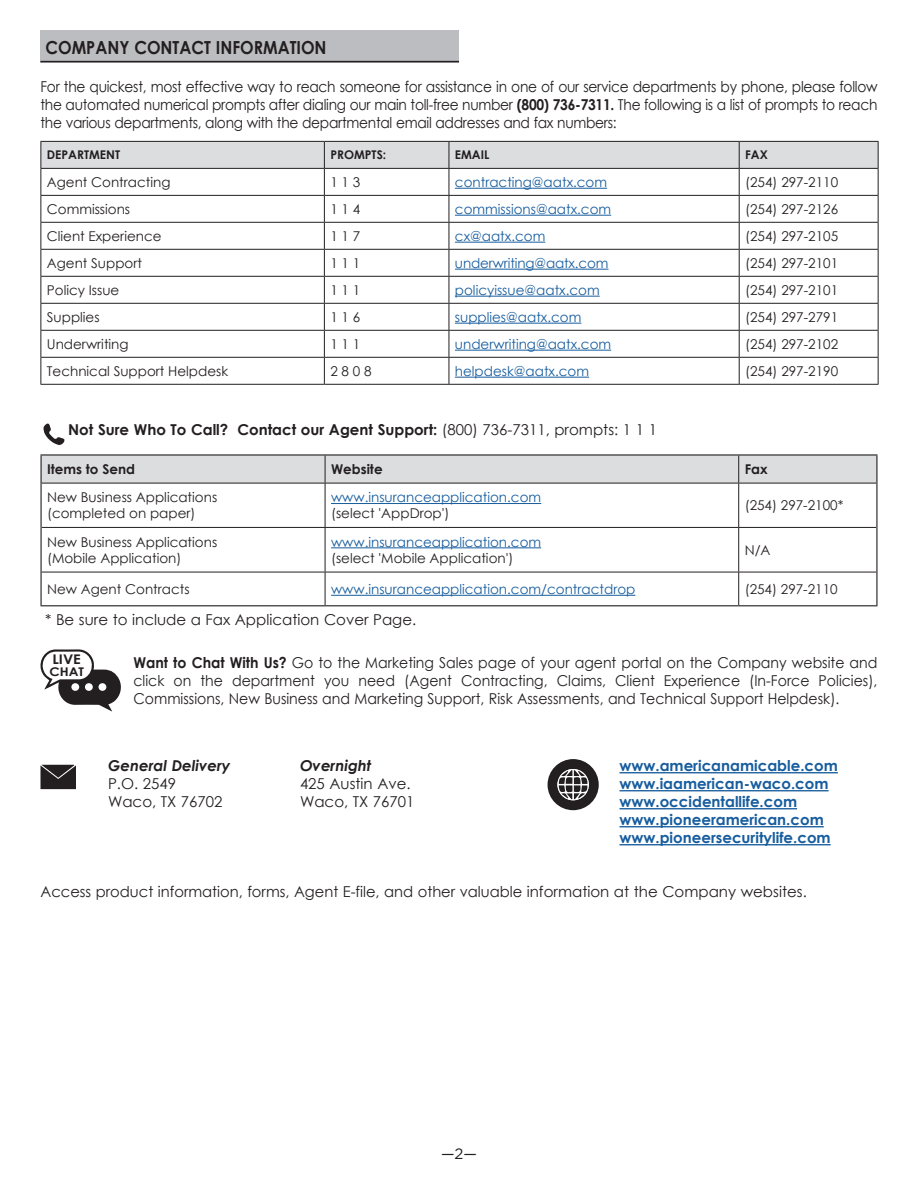
<style>
.page{position:relative;width:918px;height:1188px;background:#fff}
.page>*{position:absolute;margin:0;border:0;box-sizing:border-box;transform-origin:0 0}
.t1{font:700 18px "Century Gothic";color:#231f20;scale:.9 1}
.t2{font:15px/18px "Century Gothic";color:#231f20;text-align:justify;scale:.92 1}
.t3{font:15px/18px "Century Gothic";color:#231f20;text-align:justify;scale:.94 1}
.t4{font:15px "Century Gothic";color:#231f20}
.t5{font:700 15px "Century Gothic";color:#175d9e}
.t6{font:700 15px "Century Gothic";color:#231f20}
.t7{font:italic 700 15px "Century Gothic";color:#231f20}
.t8{font:15px "Gotham";color:#231f20}
.t9{font:13.5px "Century Gothic";color:#231f20}
.t10{font:13.5px/16.2px "Century Gothic";color:#175d9e}
.t11{font:700 13.5px "Century Gothic";color:#231f20}
.t12{font:700 13.35px "Century Gothic";color:#231f20;scale:1.1 1}
.t13{font:700 12px "Century Gothic";color:#231f20}
.t14{font:700 12px "Century Gothic";color:#231f20;scale:1.1 1}
.s1{font-weight:700}
.s2{font-weight:400}
.s3{color:#231f20}
</style>
<div class="page">
<div style="left:40px;top:30px;width:419px;height:32px;background:#bcbdc0"></div>
<hr style="left:40px;top:61px;width:419px;height:1px;background:#231f20">
<hr style="left:620px;top:772px;width:218px;height:1px;background:#175d9e">
<hr style="left:620px;top:790px;width:209px;height:1px;background:#175d9e">
<hr style="left:620px;top:808px;width:177px;height:1px;background:#175d9e">
<hr style="left:620px;top:826px;width:204px;height:1px;background:#175d9e">
<hr style="left:620px;top:844px;width:211px;height:1px;background:#175d9e">
<hr style="left:40px;top:384px;width:284px;height:1px;background:#231f20">
<hr style="left:324px;top:384px;width:125px;height:1px;background:#231f20">
<hr style="left:449px;top:384px;width:290px;height:1px;background:#231f20">
<hr style="left:739px;top:384px;width:140px;height:1px;background:#231f20">
<svg style="left:40px;top:141px;width:839px;height:243px"></svg>
<hr style="left:455px;top:188px;width:152px;height:1px;background:#175d9e">
<hr style="left:455px;top:215px;width:156px;height:1px;background:#175d9e">
<hr style="left:455px;top:242px;width:90px;height:1px;background:#175d9e">
<hr style="left:455px;top:269px;width:154px;height:1px;background:#175d9e">
<hr style="left:455px;top:296px;width:145px;height:1px;background:#175d9e">
<hr style="left:455px;top:323px;width:126px;height:1px;background:#175d9e">
<hr style="left:455px;top:350px;width:156px;height:1px;background:#175d9e">
<hr style="left:455px;top:377px;width:134px;height:1px;background:#175d9e">
<hr style="left:40px;top:454px;width:285px;height:2px;background:#231f20">
<hr style="left:40px;top:456px;width:2px;height:27px;background:#231f20">
<hr style="left:325px;top:454px;width:414px;height:2px;background:#231f20">
<hr style="left:739px;top:454px;width:139px;height:2px;background:#231f20">
<hr style="left:876px;top:456px;width:2px;height:27px;background:#231f20">
<hr style="left:40px;top:483px;width:2px;height:44px;background:#231f20">
<hr style="left:876px;top:483px;width:2px;height:44px;background:#231f20">
<hr style="left:40px;top:527px;width:2px;height:45px;background:#231f20">
<hr style="left:876px;top:527px;width:2px;height:45px;background:#231f20">
<hr style="left:40px;top:572px;width:2px;height:33px;background:#231f20">
<hr style="left:876px;top:572px;width:2px;height:33px;background:#231f20">
<hr style="left:40px;top:605px;width:285px;height:1px;background:#231f20">
<hr style="left:325px;top:605px;width:414px;height:1px;background:#231f20">
<hr style="left:739px;top:605px;width:139px;height:1px;background:#231f20">
<svg style="left:41px;top:455px;width:836px;height:28px;background:#d5d5d7"></svg>
<hr style="left:42px;top:483px;width:283px;height:1px;background:#231f20">
<hr style="left:325px;top:483px;width:414px;height:1px;background:#231f20">
<hr style="left:325px;top:483px;width:1px;height:44px;background:#231f20">
<hr style="left:739px;top:483px;width:137px;height:1px;background:#231f20">
<hr style="left:738px;top:483px;width:1px;height:44px;background:#231f20">
<hr style="left:42px;top:527px;width:283px;height:1px;background:#231f20">
<hr style="left:325px;top:527px;width:414px;height:1px;background:#231f20">
<hr style="left:325px;top:528px;width:1px;height:44px;background:#231f20">
<hr style="left:739px;top:527px;width:137px;height:1px;background:#231f20">
<hr style="left:738px;top:528px;width:1px;height:44px;background:#231f20">
<hr style="left:42px;top:572px;width:283px;height:1px;background:#231f20">
<hr style="left:325px;top:572px;width:414px;height:1px;background:#231f20">
<hr style="left:325px;top:572px;width:1px;height:33px;background:#231f20">
<hr style="left:739px;top:572px;width:137px;height:1px;background:#231f20">
<hr style="left:738px;top:572px;width:1px;height:33px;background:#231f20">
<hr style="left:331px;top:503px;width:210px;height:1px;background:#175d9e">
<hr style="left:331px;top:547px;width:210px;height:1px;background:#175d9e">
<hr style="left:331px;top:595px;width:304px;height:1px;background:#175d9e">
<svg style="left:40px;top:649px;width:81px;height:62px"></svg>
<svg style="left:548px;top:759px;width:51px;height:51px"></svg>
<svg style="left:40px;top:765px;width:36px;height:24px"></svg>
<svg style="left:43px;top:423px;width:22px;height:22px"></svg>
<p class="t1" style="left:45px;top:34px;width:314px">COMPANY CONTACT INFORMATION</p>
<p class="t2" style="left:40px;top:78px;width:911px">For the quickest, most effective way to reach someone for assistance in one of our service departments by phone, please follow the automated numerical prompts after dialing our main toll-free number <span class="s1">(800) 736-7311.</span> The following is a list of prompts to reach the various departments, along with the departmental email addresses and fax numbers:</p>
<p class="t13" style="left:47px;top:146px;width:75px">DEPARTMENT</p>
<p class="t13" style="left:330px;top:146px;width:57px">PROMPTS:</p>
<p class="t13" style="left:455px;top:146px;width:36px">EMAIL</p>
<p class="t13" style="left:745px;top:146px;width:24px">FAX</p>
<p class="t9" style="left:47px;top:173px;width:125px">Agent Contracting</p>
<p class="t9" style="left:330px;top:173px;width:31px">1 1 3</p>
<p class="t10" style="left:455px;top:174px;width:154px">contracting@aatx.com</p>
<p class="t9" style="left:745px;top:173px;width:94px">(254) 297-2110</p>
<p class="t9" style="left:47px;top:200px;width:85px">Commissions</p>
<p class="t9" style="left:330px;top:200px;width:31px">1 1 4</p>
<p class="t10" style="left:455px;top:201px;width:158px">commissions@aatx.com</p>
<p class="t9" style="left:745px;top:200px;width:94px">(254) 297-2126</p>
<p class="t9" style="left:47px;top:227px;width:116px">Client Experience</p>
<p class="t9" style="left:330px;top:227px;width:31px">1 1 7</p>
<p class="t10" style="left:455px;top:228px;width:92px">cx@aatx.com</p>
<p class="t9" style="left:745px;top:227px;width:94px">(254) 297-2105</p>
<p class="t9" style="left:47px;top:254px;width:97px">Agent Support</p>
<p class="t9" style="left:330px;top:254px;width:31px">1 1 1</p>
<p class="t10" style="left:455px;top:255px;width:155px">underwriting@aatx.com</p>
<p class="t9" style="left:745px;top:254px;width:94px">(254) 297-2101</p>
<p class="t9" style="left:47px;top:281px;width:74px">Policy Issue</p>
<p class="t9" style="left:330px;top:281px;width:31px">1 1 1</p>
<p class="t10" style="left:455px;top:282px;width:146px">policyissue@aatx.com</p>
<p class="t9" style="left:745px;top:281px;width:94px">(254) 297-2101</p>
<p class="t9" style="left:47px;top:308px;width:54px">Supplies</p>
<p class="t9" style="left:330px;top:308px;width:31px">1 1 6</p>
<p class="t10" style="left:455px;top:309px;width:128px">supplies@aatx.com</p>
<p class="t9" style="left:745px;top:308px;width:94px">(254) 297-2791</p>
<p class="t9" style="left:47px;top:335px;width:83px">Underwriting</p>
<p class="t9" style="left:330px;top:335px;width:31px">1 1 1</p>
<p class="t10" style="left:455px;top:336px;width:158px">underwriting@aatx.com</p>
<p class="t9" style="left:745px;top:335px;width:94px">(254) 297-2102</p>
<p class="t9" style="left:47px;top:362px;width:183px">Technical Support Helpdesk</p>
<p class="t9" style="left:330px;top:362px;width:43px">2 8 0 8</p>
<p class="t10" style="left:455px;top:363px;width:136px">helpdesk@aatx.com</p>
<p class="t9" style="left:745px;top:362px;width:94px">(254) 297-2190</p>
<p class="t6" style="left:68px;top:418px;width:590px">Not Sure Who To Call? Contact our Agent Support: <span class="s2">(800) 736-7311, prompts: 1 1 1</span></p>
<p class="t11" style="left:47px;top:459px;width:90px">Items to Send</p>
<p class="t11" style="left:331px;top:459px;width:53px">Website</p>
<p class="t11" style="left:745px;top:459px;width:24px">Fax</p>
<p class="t9" style="left:47px;top:488px;width:172px">New Business Applications</p>
<p class="t9" style="left:47px;top:504px;width:150px">(completed on paper)</p>
<p class="t10" style="left:331px;top:489px;width:212px">www.insuranceapplication.com <span class="s3">(select 'AppDrop')</span></p>
<p class="t9" style="left:745px;top:496px;width:100px">(254) 297-2100*</p>
<p class="t9" style="left:47px;top:532px;width:172px">New Business Applications</p>
<p class="t9" style="left:47px;top:549px;width:136px">(Mobile Application)</p>
<p class="t10" style="left:331px;top:533px;width:212px">www.insuranceapplication.com</p>
<p class="t9" style="left:331px;top:549px;width:184px">(select 'Mobile Application')</p>
<p class="t9" style="left:745px;top:540px;width:27px">N/A</p>
<p class="t9" style="left:47px;top:580px;width:144px">New Agent Contracts</p>
<p class="t10" style="left:331px;top:581px;width:306px">www.insuranceapplication.com/contractdrop</p>
<p class="t9" style="left:745px;top:580px;width:94px">(254) 297-2110</p>
<p class="t4" style="left:45px;top:609px;width:373px">* Be sure to include a Fax Application Cover Page.</p>
<p class="t3" style="left:134px;top:653px;width:793px"><span class="s1">Want to Chat With Us?</span> Go to the Marketing Sales page of your agent portal on the Company website and click on the department you need (Agent Contracting, Claims, Client Experience (In-Force Policies), Commissions, New Business and Marketing Support, Risk Assessments, and Technical Support Helpdesk).</p>
<p class="t12" style="left:53px;top:649px;width:27px">LIVE</p>
<p class="t14" style="left:49px;top:662px;width:33px">CHAT</p>
<p class="t7" style="left:108px;top:755px;width:124px">General Delivery</p>
<p class="t7" style="left:300px;top:755px;width:73px">Overnight</p>
<p class="t5" style="left:620px;top:755px;width:220px">www.americanamicable.com</p>
<p class="t4" style="left:108px;top:773px;width:70px">P.O. 2549</p>
<p class="t4" style="left:300px;top:773px;width:112px">425 Austin Ave.</p>
<p class="t5" style="left:620px;top:773px;width:211px">www.iaamerican-waco.com</p>
<p class="t4" style="left:108px;top:791px;width:116px">Waco, TX 76702</p>
<p class="t4" style="left:300px;top:791px;width:116px">Waco, TX 76701</p>
<p class="t5" style="left:620px;top:791px;width:179px">www.occidentallife.com</p>
<p class="t5" style="left:620px;top:809px;width:206px">www.pioneeramerican.com</p>
<p class="t5" style="left:620px;top:827px;width:213px">www.pioneersecuritylife.com</p>
<p class="t4" style="left:40px;top:881px;width:768px">Access product information, forms, Agent E-file, and other valuable information at the Company websites.</p>
<p class="t8" style="left:441px;top:1145px;width:37px">—2—</p>
</div>
